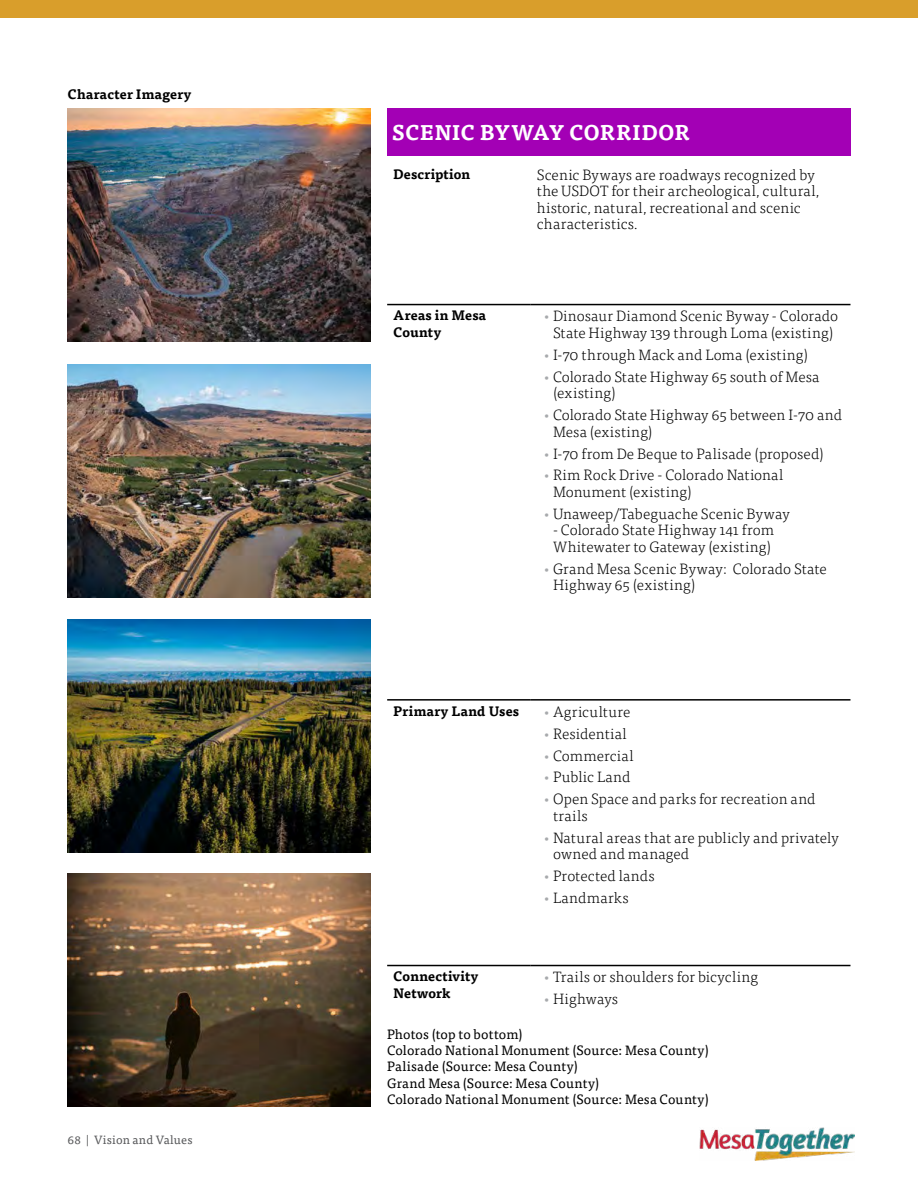
<style>
.page{position:relative;width:918px;height:1188px;background:#fff}
.page>*{position:absolute;margin:0;border:0;box-sizing:border-box;transform-origin:0 0}
.t1{font:700 21px "Tisa Pro";letter-spacing:.005em;color:#fff}
.t2{font:300 15px/16.5px "Tisa Pro";letter-spacing:.01em;color:#000}
.t3{font:13.5px/16.2px "Tisa Pro";letter-spacing:.01em;color:#000}
.t4{font:700 13.5px/16.5px "Tisa Pro";letter-spacing:.015em;color:#000}
.t5{font:12px "Tisa Pro";letter-spacing:.01em;color:#58595b}
.s1{font-size:16.5px;color:#a7a9ac}
</style>
<div class="page">
<img style="left:700px;top:1127px;width:154px;height:34px">
<div style="left:387px;top:108px;width:463px;height:48px;background:#a300b5"></div>
<hr style="left:387px;top:304px;width:144px;height:1px;background:#000">
<hr style="left:531px;top:304px;width:319px;height:1px;background:#000">
<hr style="left:387px;top:699px;width:144px;height:2px;background:#000">
<hr style="left:531px;top:699px;width:319px;height:2px;background:#000">
<hr style="left:387px;top:965px;width:144px;height:1px;background:#000">
<hr style="left:531px;top:965px;width:319px;height:1px;background:#000">
<img style="left:68px;top:108px;width:303px;height:233px">
<img style="left:68px;top:619px;width:303px;height:233px">
<img style="left:68px;top:365px;width:303px;height:233px">
<img style="left:68px;top:874px;width:303px;height:233px">
<div style="left:0;top:0;width:918px;height:18px;background:#d99e2b"></div>
<p class="t4" style="left:68px;top:86px;width:125px">Character Imagery</p>
<p class="t5" style="left:68px;top:1131px;width:127px">68 | Vision and Values</p>
<h1 class="t1" style="left:392px;top:115px;width:300px">SCENIC BYWAY CORRIDOR</h1>
<p class="t4" style="left:393px;top:165px;width:79px">Description</p>
<p class="t2" style="left:537px;top:166px;width:284px">Scenic Byways are roadways recognized by the USDOT for their archeological, cultural, historic, natural, recreational and scenic characteristics.</p>
<p class="t4" style="left:393px;top:307px;width:95px">Areas in Mesa<br>County</p>
<p class="t2" style="left:542px;top:307px;width:298px;text-align:center"><span class="s1">•</span>Dinosaur Diamond Scenic Byway - Colorado<br>State Highway 139 through Loma (existing)</p>
<p class="t2" style="left:542px;top:346px;width:267px"><span class="s1">•</span>I-70 through Mack and Loma (existing)</p>
<p class="t2" style="left:553px;top:368px;width:268px;text-indent:-11px"><span class="s1">•</span>Colorado State Highway 65 south of Mesa (existing)</p>
<p class="t2" style="left:553px;top:406px;width:291px;text-indent:-11px"><span class="s1">•</span>Colorado State Highway 65 between I-70 and<br>Mesa (existing)</p>
<p class="t2" style="left:542px;top:444px;width:283px"><span class="s1">•</span>I-70 from De Beque to Palisade (proposed)</p>
<p class="t2" style="left:553px;top:466px;width:232px;text-indent:-11px"><span class="s1">•</span>Rim Rock Drive - Colorado National<br>Monument (existing)</p>
<p class="t2" style="left:542px;top:505px;width:249px"><span class="s1">•</span>Unaweep/Tabeguache Scenic Byway</p>
<p class="t2" style="left:553px;top:521px;width:222px">- Colorado State Highway 141 from<br>Whitewater to Gateway (existing)</p>
<p class="t2" style="left:553px;top:560px;width:275px;text-indent:-11px"><span class="s1">•</span>Grand Mesa Scenic Byway: Colorado State<br>Highway 65 (existing)</p>
<p class="t4" style="left:393px;top:702px;width:128px">Primary Land Uses</p>
<p class="t2" style="left:542px;top:703px;width:90px"><span class="s1">•</span>Agriculture</p>
<p class="t2" style="left:542px;top:725px;width:86px"><span class="s1">•</span>Residential</p>
<p class="t2" style="left:542px;top:746px;width:93px"><span class="s1">•</span>Commercial</p>
<p class="t2" style="left:542px;top:768px;width:90px"><span class="s1">•</span>Public Land</p>
<p class="t2" style="left:553px;top:790px;width:264px;text-indent:-11px"><span class="s1">•</span>Open Space and parks for recreation and trails</p>
<p class="t2" style="left:553px;top:829px;width:287px;text-indent:-11px"><span class="s1">•</span>Natural areas that are publicly and privately owned and managed</p>
<p class="t2" style="left:542px;top:867px;width:114px"><span class="s1">•</span>Protected lands</p>
<p class="t2" style="left:542px;top:889px;width:88px"><span class="s1">•</span>Landmarks</p>
<p class="t4" style="left:393px;top:968px;width:87px">Connectivity<br>Network</p>
<p class="t2" style="left:542px;top:968px;width:217px"><span class="s1">•</span>Trails or shoulders for bicycling</p>
<p class="t2" style="left:542px;top:990px;width:77px"><span class="s1">•</span>Highways</p>
<p class="t3" style="left:387px;top:1025px;width:323px">Photos (top to bottom)<br>Colorado National Monument (Source: Mesa County)<br>Palisade (Source: Mesa County)<br>Grand Mesa (Source: Mesa County)<br>Colorado National Monument (Source: Mesa County)</p>
</div>
